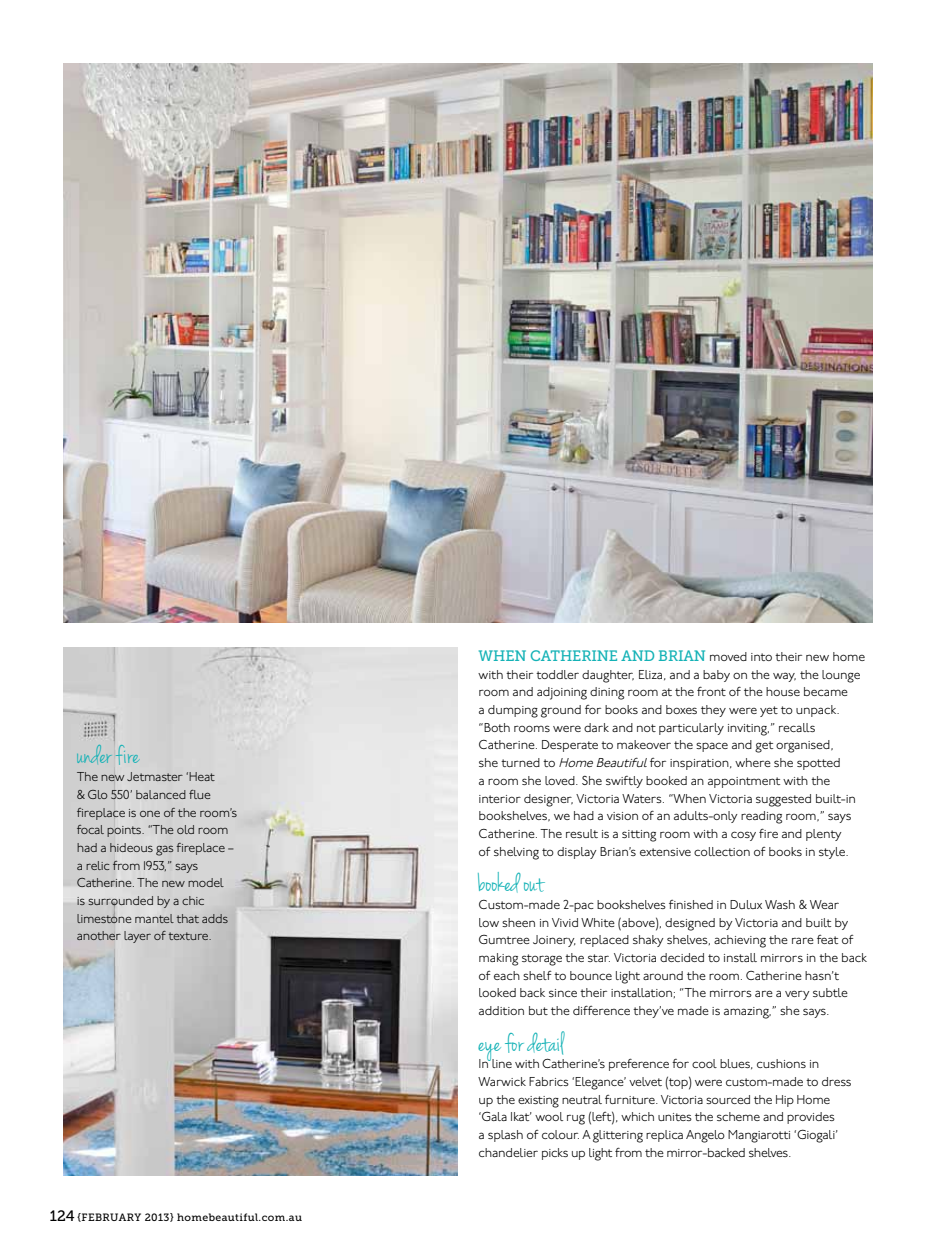
<style>
.page{position:relative;width:936px;height:1255px;background:#fff}
.page>*{position:absolute;margin:0;border:0;box-sizing:border-box;transform-origin:0 0}
.t1{font:28.5px "Jenna Sue";color:#14b2b6}
.t2{font:15px "Museo Slab 500";letter-spacing:-.01em;color:#14b2b6}
.t3{font:300 12.9px/17.7px "P22 Underground Pro";letter-spacing:-.015em;color:#000}
.t4{font:10.5px "Museo Slab 500";letter-spacing:.04em;color:#000}
.s1{font-size:15px}
.s2{font-family:"P22 Underground Pro";font-weight:300;font-size:12.9px;color:#000}
.s3{font-style:italic}
</style>
<div class="page">
<img style="left:64px;top:648px;width:393px;height:527px">
<img style="left:64px;top:64px;width:808px;height:558px">
<h1 class="t1" style="left:77px;top:742px;width:65px">under fire</h1>
<p class="t3" style="left:77px;top:767px;width:162px">The new Jetmaster ‘Heat<br>&amp; Glo 550’ balanced flue fireplace is one of the room’s focal points. “The old room had a hideous gas fireplace – a relic from 1953,” says<br>Catherine. The new model<br>is surrounded by a chic limestone mantel that adds another layer of texture.</p>
<p class="t4" style="left:50px;top:1211px;width:254px"><span class="s1">124</span> {FEBRUARY 2013} HOMEBEAUTIFUL.COM.AU</p>
<p class="t2" style="left:478px;top:647px;width:388px">WHEN CATHERINE AND BRIAN <span class="s2">moved into their new home</span></p>
<p class="t3" style="left:478px;top:665px;width:383px">with their toddler daughter, Eliza, and a baby on the way, the lounge room and adjoining dining room at the front of the house became<br>a dumping ground for books and boxes they were yet to unpack. “Both rooms were dark and not particularly inviting,” recalls Catherine. Desperate to makeover the space and get organised,<br>she turned to <span class="s3">HomeBeautiful</span>for inspiration, where she spotted<br>a room she loved. She swiftly booked an appointment with the interior designer, Victoria Waters. “When Victoria suggested built-in bookshelves, we had a vision of an adults-only reading room,” says Catherine. The result is a sitting room with a cosy fire and plenty<br>of shelving to display Brian’s extensive collection of books in style.</p>
<h1 class="t1" style="left:478px;top:870px;width:66px">booked out</h1>
<p class="t3" style="left:478px;top:895px;width:390px">Custom-made 2-pac bookshelves finished in Dulux Wash &amp; Wear<br>low sheen in Vivid White (above), designed by Victoria and built by Gumtree Joinery, replaced shaky shelves, achieving the rare feat of making storage the star. Victoria decided to install mirrors in the back of each shelf to bounce light around the room. Catherine hasn’t looked back since their installation; “The mirrors are a very subtle addition but the difference they’ve made is amazing,” she says.</p>
<h1 class="t1" style="left:478px;top:1029px;width:87px">eye for detail</h1>
<p class="t3" style="left:478px;top:1054px;width:374px">In line with Catherine’s preference for cool blues, cushions in Warwick Fabrics ‘Elegance’ velvet (top) were custom-made to dress up the existing neutral furniture. Victoria sourced the Hip Home ‘Gala Ikat’ wool rug (left), which unites the scheme and provides<br>a splash of colour. A glittering replica Angelo M angiarotti ‘Giogali’ chandelier picks up light from the mirror-backed shelves.</p>
</div>
